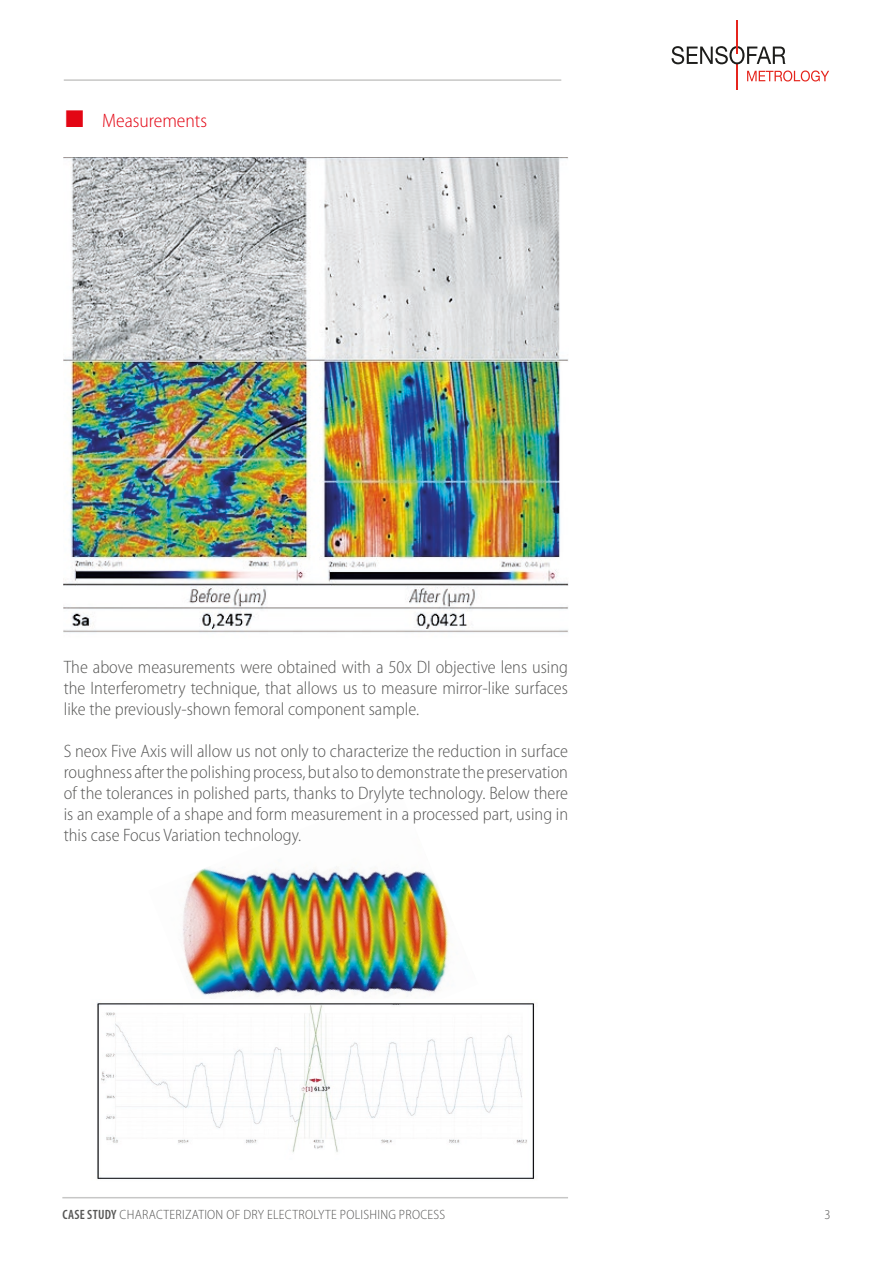
<style>
.page{position:relative;width:893px;height:1263px;background:#fff}
.page>*{position:absolute;margin:0;border:0;box-sizing:border-box;transform-origin:0 0}
.t1{font:300 semi-condensed 19.5px "Myriad Pro";color:#e30614}
.Còs_de_text{font:300 semi-condensed 18px/21px "Myriad Pro";color:#575756;text-align:justify}
.t2{font:300 semi-condensed 13.5px "Myriad Pro";letter-spacing:.02em;color:#575756}
.s1{font-family:"Arial";font-weight:400;font-stretch:normal;font-size:36px}
.s2{font-weight:600;font-stretch:condensed}
</style>
<div class="page">
<hr style="left:64px;top:79px;width:497px;height:2px;background:#c7c7c6">
<hr style="left:62px;top:1197px;width:506px;height:1px;background:#c7c7c6">
<hr style="left:736px;top:64px;width:2px;height:26px;background:#e5241c">
<svg style="left:672px;top:46px;width:113px;height:18px"></svg>
<hr style="left:736px;top:21px;width:2px;height:33px;background:#e5241c">
<svg style="left:747px;top:71px;width:82px;height:11px"></svg>
<img style="left:183px;top:868px;width:266px;height:127px">
<img style="left:64px;top:157px;width:504px;height:476px">
<img style="left:97px;top:1002px;width:438px;height:178px">
<p class="t1" style="left:64px;top:109px;width:145px"><span class="s1">■</span> Measurements</p>
<p class="Còs_de_text" style="left:64px;top:657px;width:506px">The above measurements were obtained with a 50x DI objective lens using the Interferometry technique, that allows us to measure mirror-like surfaces like the previously-shown femoral component sample.</p>
<p class="Còs_de_text" style="left:64px;top:741px;width:506px">S neox Five Axis will allow us not only to characterize the reduction in surface roughness after the polishing process, but also to demonstrate the preservation of the tolerances in polished parts, thanks to Drylyte technology. Below there is an example of a shape and form measurement in a processed part, using in this case Focus Variation technology.</p>
<p class="t2" style="left:62px;top:1207px;width:384px"><span class="s2">CASE STUDY</span> CHARACTERIZATION OF DRY ELECTROLYTE POLISHING PROCESS</p>
<p class="t2" style="left:824px;top:1207px;width:8px">3</p>
</div>
